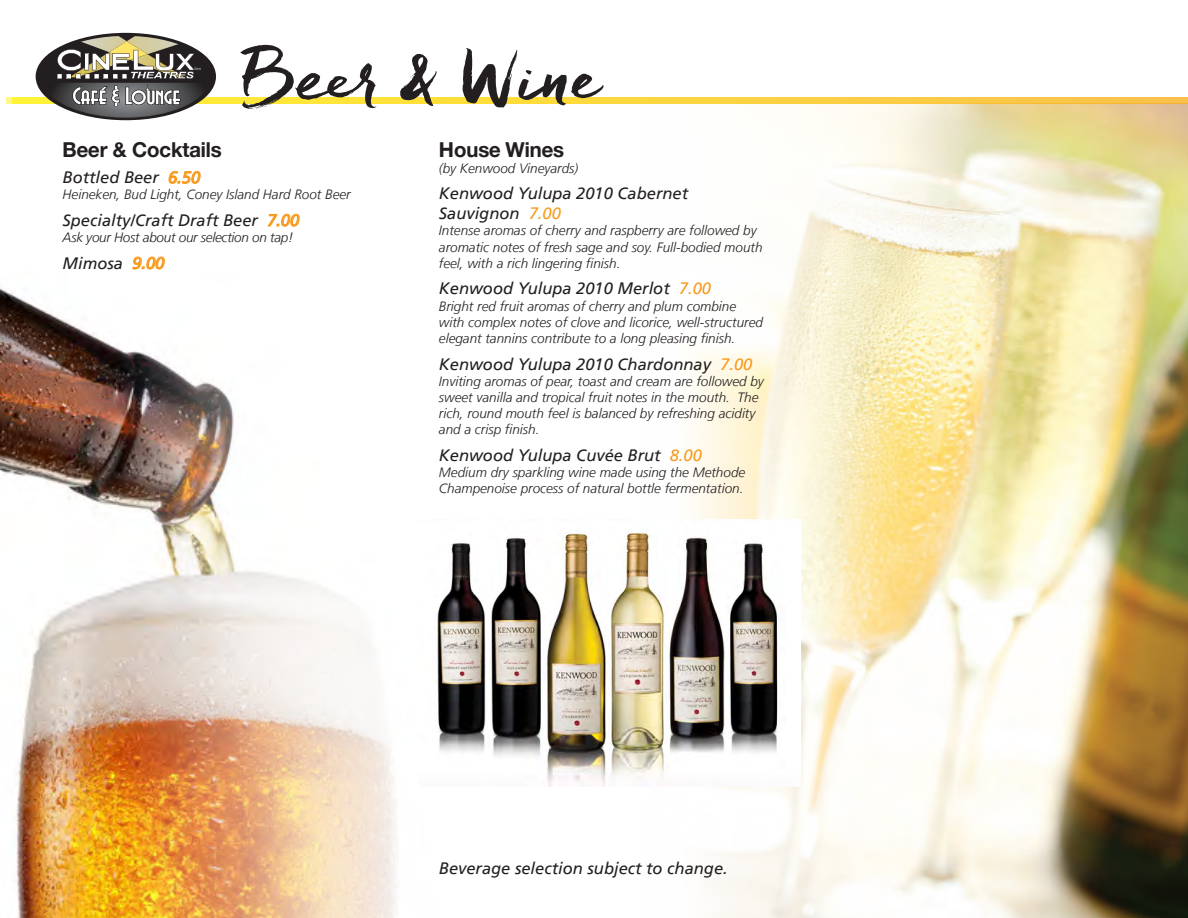
<style>
.page{position:relative;width:1188px;height:918px;background:#fff}
.page>*{position:absolute;margin:0;border:0;box-sizing:border-box;transform-origin:0 0}
.t1{font:78px "Freeland";color:#231f20}
.headers{font:700 21px "Helvetica";color:#231f20}
.menu_options{font:italic 16.5px/19.8px "Frutiger LT";color:#231f20}
.menu_descriptions{font:italic 300 13.5px/16.2px "Frutiger LT";color:#231f20}
.menu_descriptions-2{font:italic 300 13.5px "Frutiger LT";letter-spacing:-.02em;color:#231f20}
.s1{color:#f89a1c}
</style>
<div class="page">
<img style="left:0;top:288px;width:397px;height:630px">
<img style="left:644px;top:103px;width:544px;height:815px">
<img style="left:437px;top:519px;width:364px;height:267px">
<svg style="left:6px;top:98px;width:1182px;height:5px;background:#fdd541"></svg>
<svg style="left:42px;top:35px;width:167px;height:83px"></svg>
<svg style="left:168px;top:171px;width:33px;height:13px"></svg>
<svg style="left:268px;top:214px;width:32px;height:13px"></svg>
<svg style="left:132px;top:256px;width:33px;height:14px"></svg>
<p class="t1" style="left:243px;top:26px;width:360px">Beer &amp; Wine</p>
<p class="headers" style="left:63px;top:136px;width:161px">Beer &amp; Cocktails</p>
<p class="menu_options" style="left:63px;top:168px;width:139px">Bottled Beer <span class="s1">6.50</span></p>
<p class="menu_descriptions" style="left:63px;top:187px;width:290px">Heineken, Bud Light, Coney Island Hard Root Beer</p>
<p class="menu_options" style="left:63px;top:210px;width:238px">Specialty/Craft Draft Beer <span class="s1">7.00</span></p>
<p class="menu_descriptions-2" style="left:63px;top:230px;width:232px">Ask your Host about our selection on tap!</p>
<p class="menu_options" style="left:63px;top:253px;width:103px">Mimosa <span class="s1">9.00</span></p>
<p class="headers" style="left:439px;top:136px;width:127px">House Wines</p>
<p class="menu_descriptions" style="left:439px;top:160px;width:141px">(by Kenwood Vineyards)</p>
<p class="menu_options" style="left:439px;top:184px;width:251px">Kenwood Yulupa 2010 Cabernet<br>Sauvignon <span class="s1">7.00</span></p>
<p class="menu_descriptions" style="left:439px;top:223px;width:325px">Intense aromas of cherry and raspberry are followed by aromatic notes of fresh sage and soy. Full-bodied mouth feel, with a rich lingering finish.</p>
<p class="menu_options" style="left:439px;top:279px;width:274px">Kenwood Yulupa 2010 Merlot <span class="s1">7.00</span></p>
<p class="menu_descriptions" style="left:439px;top:298px;width:326px">Bright red fruit aromas of cherry and plum combine with complex notes of clove and licorice, well-structured elegant tannins contribute to a long pleasing finish.</p>
<p class="menu_options" style="left:439px;top:354px;width:315px">Kenwood Yulupa 2010 Chardonnay <span class="s1">7.00</span></p>
<p class="menu_descriptions" style="left:439px;top:373px;width:327px">Inviting aromas of pear, toast and cream are followed by sweet vanilla and tropical fruit notes in the mouth. The rich, round mouth feel is balanced by refreshing acidity and a crisp finish.</p>
<p class="menu_options" style="left:439px;top:445px;width:264px">Kenwood Yulupa Cuvée Brut <span class="s1">8.00</span></p>
<p class="menu_descriptions" style="left:439px;top:464px;width:308px">Medium dry sparkling wine made using the Methode<br>Champenoise process of natural bottle fermentation.</p>
<p class="menu_options" style="left:439px;top:859px;width:290px">Beverage selection subject to change.</p>
</div>
